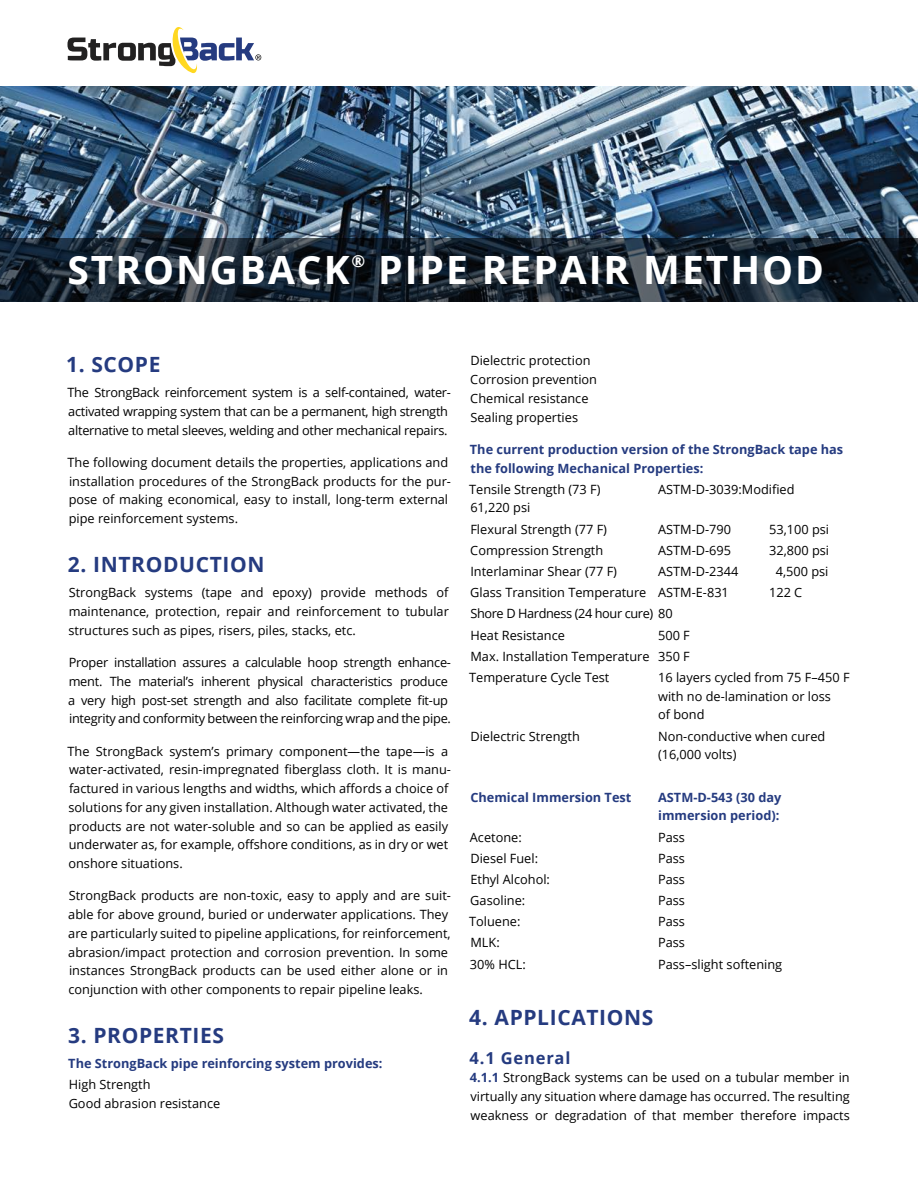
<style>
.page{position:relative;width:918px;height:1188px;background:#fff}
.page>*{position:absolute;margin:0;border:0;box-sizing:border-box;transform-origin:0 0}
.t1{font:700 39px "Open Sans";letter-spacing:.05em;color:#fff}
.t2{font:700 21px "Open Sans";letter-spacing:.03em;color:#253b80}
.t3{font:700 16.65px "Open Sans";color:#fff}
.t4{font:700 16.5px "Open Sans";letter-spacing:.05em;color:#253b80}
.t5{font:12.75px/18.8px "Open Sans";color:#000}
.t6{font:12.75px/18.8px "Open Sans";letter-spacing:-.02em;color:#000}
.t7{font:700 12.75px/18.8px "Open Sans";color:#253b80}
.t8{font:12.75px/21.1px "Open Sans";letter-spacing:-.03em;color:#000}
.s1{font-weight:700;color:#253b80}
</style>
<div class="page">
<img style="left:0;top:87px;width:918px;height:151px">
<svg style="left:67px;top:27px;width:194px;height:46px"></svg>
<svg style="left:0;top:238px;width:918px;height:64px;background:#192530"></svg>
<h1 class="t1" style="left:67px;top:242px;width:284px">STRONGBACK</h1>
<h3 class="t3" style="left:352px;top:249px;width:15px">®</h3>
<h1 class="t1" style="left:378px;top:242px;width:447px">PIPE REPAIR METHOD</h1>
<h2 class="t2" style="left:66px;top:349px;width:96px">1. SCOPE</h2>
<p class="t6" style="left:68px;top:383px;width:385px">The StrongBack reinforcement system is a self-contained, water&shy;activated wrapping system that can be a permanent, high strength alternative to metal sleeves, welding and other mechanical repairs.</p>
<p class="t5" style="left:68px;top:452px;width:385px">The following document details the properties, applications and installation procedures of the StrongBack products for the pur&shy;pose of making economical, easy to install, long-term external pipe reinforcement systems.</p>
<h2 class="t2" style="left:68px;top:549px;width:198px">2. INTRODUCTION</h2>
<p class="t5" style="left:69px;top:583px;width:382px;text-align:justify">StrongBack systems (tape and epoxy) provide methods of maintenance, protection, repair and reinforcement to tubular structures such as pipes, risers, piles, stacks, etc.</p>
<p class="t6" style="left:68px;top:653px;width:384px">Proper installation assures a calculable hoop strength enhance&shy;ment. The material’s inherent physical characteristics produce a very high post-set strength and also facilitate complete fit-up integrity and conformity between the reinforcing wrap and the pipe.</p>
<p class="t5" style="left:68px;top:741px;width:385px">The StrongBack system’s primary component—the tape—is a water-activated, resin-impregnated fiberglass cloth. It is manu&shy;factured in various lengths and widths, which affords a choice of solutions for any given installation. Although water activated, the products are not water-soluble and so can be applied as easily underwater as, for example, offshore conditions, as in dry or wet onshore situations.</p>
<p class="t5" style="left:68px;top:886px;width:384px">StrongBack products are non-toxic, easy to apply and are suit&shy;able for above ground, buried or underwater applications. They are particularly suited to pipeline applications, for reinforcement, abrasion/impact protection and corrosion prevention. In some instances StrongBack products can be used either alone or in conjunction with other components to repair pipeline leaks.</p>
<h2 class="t2" style="left:68px;top:1020px;width:158px">3. PROPERTIES</h2>
<p class="t7" style="left:68px;top:1054px;width:316px">The StrongBack pipe reinforcing system provides:</p>
<p class="t5" style="left:69px;top:1075px;width:153px">High Strength<br>Good abrasion resistance</p>
<p class="t5" style="left:470px;top:351px;width:128px">Dielectric protection<br>Corrosion prevention<br>Chemical resistance<br>Sealing properties</p>
<p class="t7" style="left:470px;top:439px;width:375px">The current production version of the StrongBack tape has the following Mechanical Properties:</p>
<p class="t5" style="left:469px;top:479px;width:133px">Tensile Strength (73 F)</p>
<p class="t5" style="left:658px;top:479px;width:138px">ASTM-D-3039:Modified</p>
<p class="t5" style="left:470px;top:497px;width:138px;line-height:21.1px">61,220 psi<br>Flexural Strength (77 F)</p>
<p class="t5" style="left:658px;top:519px;width:75px">ASTM-D-790</p>
<p class="t5" style="left:769px;top:519px;width:62px">53,100 psi</p>
<p class="t5" style="left:470px;top:540px;width:135px">Compression Strength</p>
<p class="t5" style="left:658px;top:540px;width:75px">ASTM-D-695</p>
<p class="t5" style="left:769px;top:540px;width:62px">32,800 psi</p>
<p class="t5" style="left:470px;top:562px;width:148px">Interlaminar Shear (77 F)</p>
<p class="t5" style="left:658px;top:562px;width:82px">ASTM-D-2344</p>
<p class="t5" style="left:776px;top:562px;width:54px">4,500 psi</p>
<p class="t5" style="left:470px;top:583px;width:260px">Glass Transition Temperature ASTM-E-831</p>
<p class="t5" style="left:769px;top:583px;width:35px">122 C</p>
<p class="t8" style="left:470px;top:603px;width:204px">Shore D Hardness (24 hour cure) 80<br>Heat Resistance</p>
<p class="t5" style="left:469px;top:624px;width:222px;line-height:21.1px;text-align:justify;text-indent:189px">500 F Max. Installation Temperature 350 F Temperature Cycle Test</p>
<p class="t5" style="left:658px;top:668px;width:193px">16 layers cycled from 75 F–450 F with no de-lamination or loss<br>of bond</p>
<p class="t5" style="left:470px;top:726px;width:111px">Dielectric Strength</p>
<p class="t5" style="left:658px;top:726px;width:169px">Non-conductive when cured (16,000 volts)</p>
<p class="t7" style="left:470px;top:787px;width:163px">Chemical Immersion Test</p>
<p class="t7" style="left:658px;top:787px;width:125px">ASTM-D-543 (30 day immersion period):</p>
<p class="t5" style="left:470px;top:827px;width:53px">Acetone:</p>
<p class="t5" style="left:658px;top:827px;width:28px">Pass</p>
<p class="t5" style="left:470px;top:848px;width:69px">Diesel Fuel:</p>
<p class="t5" style="left:658px;top:848px;width:28px">Pass</p>
<p class="t5" style="left:470px;top:870px;width:81px">Ethyl Alcohol:</p>
<p class="t5" style="left:658px;top:870px;width:28px">Pass</p>
<p class="t5" style="left:470px;top:891px;width:56px">Gasoline:</p>
<p class="t5" style="left:658px;top:891px;width:28px">Pass</p>
<p class="t5" style="left:469px;top:912px;width:53px">Toluene:</p>
<p class="t5" style="left:658px;top:912px;width:28px">Pass</p>
<p class="t5" style="left:470px;top:933px;width:31px">MLK:</p>
<p class="t5" style="left:658px;top:933px;width:28px">Pass</p>
<p class="t5" style="left:470px;top:954px;width:57px">30% HCL:</p>
<p class="t5" style="left:658px;top:954px;width:126px">Pass–slight softening</p>
<h2 class="t2" style="left:469px;top:1002px;width:186px">4. APPLICATIONS</h2>
<p class="t4" style="left:470px;top:1046px;width:102px">4.1 General</p>
<p class="t5" style="left:470px;top:1068px;width:381px;text-align:justify"><span class="s1">4.1.1</span> StrongBack systems can be used on a tubular member in virtually any situation where damage has occurred. The resulting weakness or degradation of that member therefore impacts</p>
</div>
